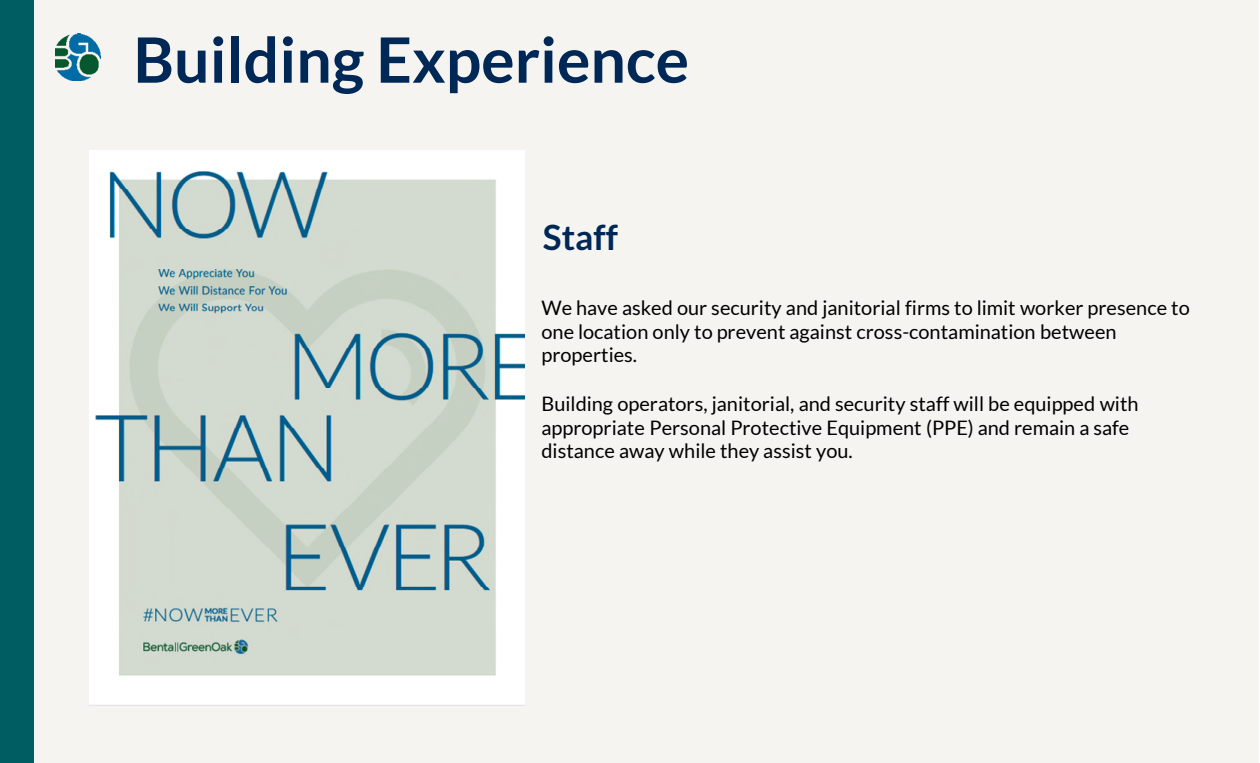
<style>
.page{position:relative;width:1260px;height:763px;background:#fff}
.page>*{position:absolute;margin:0;border:0;box-sizing:border-box;transform-origin:0 0}
.t1{font:700 62.5px "Lato";color:#002856}
.t2{font:700 35px "Lato";color:#002856}
.t3{font:20px/23.5px "Lato";color:#000}
</style>
<div class="page">
<div style="left:0;top:0;width:1259px;height:762px;background:#f6f4f1"></div>
<img style="left:56px;top:34px;width:45px;height:46px">
<div style="left:0;top:0;width:34px;height:762px;background:#005e62"></div>
<img style="left:89px;top:150px;width:435px;height:554px">
<p class="t1" style="left:133px;top:21px;width:557px">Building Experience</p>
<p class="t2" style="left:543px;top:216px;width:77px">Staff</p>
<p class="t3" style="left:541px;top:295px;width:650px">We have asked our security and janitorial firms to limit worker presence to one location only to prevent against cross-contamination between properties.</p>
<p class="t3" style="left:541px;top:391px;width:599px">Building operators, janitorial, and security staff will be equipped with appropriate Personal Protective Equipment (PPE) and remain a safe distance away while they assist you.</p>
</div>
